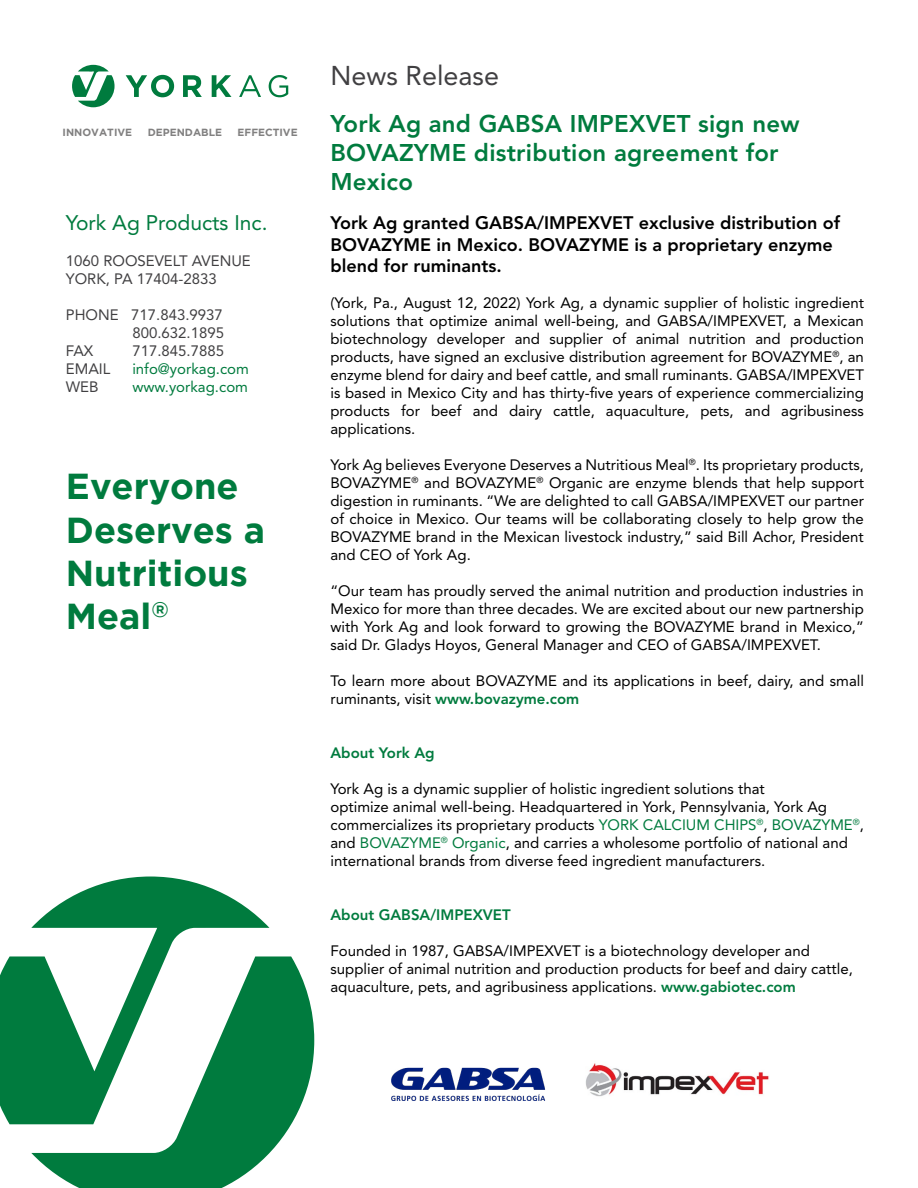
<style>
.page{position:relative;width:918px;height:1188px;background:#fff}
.page>*{position:absolute;margin:0;border:0;box-sizing:border-box;transform-origin:0 0}
.t1{font:700 36px/43.2px "Gotham";color:#007b3e}
.t2{font:27px "Avenir LT Std";color:#414042}
.t3{font:800 24px/28.8px "Avenir LT Std";letter-spacing:.01em;color:#007b3e}
.t4{font:21px "Avenir LT Std";color:#007b3e}
.t5{font:800 18px/21.6px "Avenir LT Std";color:#000}
.t6{font:15px/18px "Avenir LT Std";color:#000;text-align:justify}
.t7{font:15px/18px "Avenir LT Std";color:#414042}
.t8{font:800 15px "Avenir LT Std";color:#007b3e}
.t9{font:15px "Avenir LT Std";color:#007b3e}
.t10{font:700 10.35px "Gotham";color:#818080}
.s1{font-weight:800;color:#007b3e}
.s2{color:#007b3e}
</style>
<div class="page">
<svg style="left:72px;top:65px;width:43px;height:42px"></svg>
<svg style="left:126px;top:75px;width:48px;height:22px"></svg>
<svg style="left:183px;top:75px;width:19px;height:22px"></svg>
<svg style="left:212px;top:75px;width:19px;height:22px"></svg>
<svg style="left:239px;top:75px;width:22px;height:22px"></svg>
<svg style="left:269px;top:75px;width:19px;height:22px"></svg>
<svg style="left:31px;top:956px;width:283px;height:232px;fill:#007b3e"></svg>
<svg style="left:0;top:877px;width:269px;height:247px"></svg>
<img style="left:585px;top:1063px;width:184px;height:34px">
<img style="left:391px;top:1067px;width:155px;height:34px">
<p class="t10" style="left:63px;top:126px;width:71px">INNOVATIVE</p>
<p class="t10" style="left:148px;top:126px;width:76px">DEPENDABLE</p>
<p class="t10" style="left:238px;top:126px;width:62px">EFFECTIVE</p>
<h3 class="t4" style="left:66px;top:210px;width:203px">York Ag Products Inc.</h3>
<p class="t7" style="left:66px;top:252px;width:186px">1060 ROOSEVELT AVENUE<br>YORK, PA 17404-2833</p>
<p class="t7" style="left:66px;top:306px;width:159px">PHONE 717.843.9937</p>
<p class="t7" style="left:132px;top:324px;width:93px">800.632.1895</p>
<p class="t7" style="left:66px;top:342px;width:29px">FAX</p>
<p class="t7" style="left:132px;top:342px;width:93px">717.845.7885</p>
<p class="t7" style="left:66px;top:360px;width:46px">EMAIL</p>
<p class="t9" style="left:132px;top:360px;width:118px">info@yorkag.com</p>
<p class="t7" style="left:66px;top:378px;width:34px">WEB</p>
<p class="t9" style="left:132px;top:378px;width:117px">www.yorkag.com</p>
<h1 class="t1" style="left:66px;top:464px;width:201px">Everyone<br>Deserves a<br>Nutritious<br>Meal<sup>®</sup></h1>
<h2 class="t2" style="left:330px;top:60px;width:170px">News Release</h2>
<h3 class="t3" style="left:330px;top:109px;width:471px">York Ag and GABSA IMPEXVET sign new<br>BOVAZYME distribution agreement for<br>Mexico</h3>
<p class="t5" style="left:330px;top:212px;width:511px">York Ag granted GABSA/IMPEXVET exclusive distribution of<br>BOVAZYME in Mexico. BOVAZYME is a proprietary enzyme blend for ruminants.</p>
<p class="t6" style="left:330px;top:294px;width:535px">(York, Pa., August 12, 2022) York Ag, a dynamic supplier of holistic ingredient solutions that optimize animal well-being, and GABSA/IMPEXVET, a Mexican biotechnology developer and supplier of animal nutrition and production products, have signed an exclusive distribution agreement for BOVAZYME<sup>®</sup>, an enzyme blend for dairy and beef cattle, and small ruminants. GABSA/IMPEXVET is based in Mexico City and has thirty-five years of experience commercializing products for beef and dairy cattle, aquaculture, pets, and agribusiness applications.</p>
<p class="t6" style="left:330px;top:456px;width:535px">York Ag believes Everyone Deserves a Nutritious Meal<sup>®</sup>. Its proprietary products, BOVAZYME<sup>®</sup> and BOVAZYME<sup>®</sup> Organic are enzyme blends that help support digestion in ruminants. “We are delighted to call GABSA/IMPEXVET our partner of choice in Mexico. Our teams will be collaborating closely to help grow the BOVAZYME brand in the Mexican livestock industry,” said Bill Achor, President and CEO of York Ag.</p>
<p class="t6" style="left:330px;top:582px;width:535px">“Our team has proudly served the animal nutrition and production industries in Mexico for more than three decades. We are excited about our new partnership with York Ag and look forward to growing the BOVAZYME brand in Mexico,” said Dr. Gladys Hoyos, General Manager and CEO of GABSA/IMPEXVET.</p>
<p class="t6" style="left:330px;top:672px;width:535px">To learn more about BOVAZYME and its applications in beef, dairy, and small ruminants, visit <span class="s1">www.bovazyme.com</span></p>
<p class="t8" style="left:330px;top:744px;width:106px">About York Ag</p>
<p class="t6" style="left:330px;top:780px;width:535px;text-align:left">York Ag is a dynamic supplier of holistic ingredient solutions that<br>optimize animal well-being. Headquartered in York, Pennsylvania, York Ag commercializes its proprietary products <span class="s2">YORK CALCIUM CHIPS</span><sup>®</sup>, <span class="s2">BOVAZYME</span><sup>®</sup>, and <span class="s2">BOVAZYME</span><sup>®</sup> <span class="s2">Organic</span>, and carries a wholesome portfolio of national and international brands from diverse feed ingredient manufacturers.</p>
<p class="t8" style="left:330px;top:906px;width:182px">About GABSA/IMPEXVET</p>
<p class="t6" style="left:330px;top:942px;width:524px;text-align:left">Founded in 1987, GABSA/IMPEXVET is a biotechnology developer and supplier of animal nutrition and production products for beef and dairy cattle, aquaculture, pets, and agribusiness applications. <span class="s1">www.gabiotec.com</span></p>
</div>
